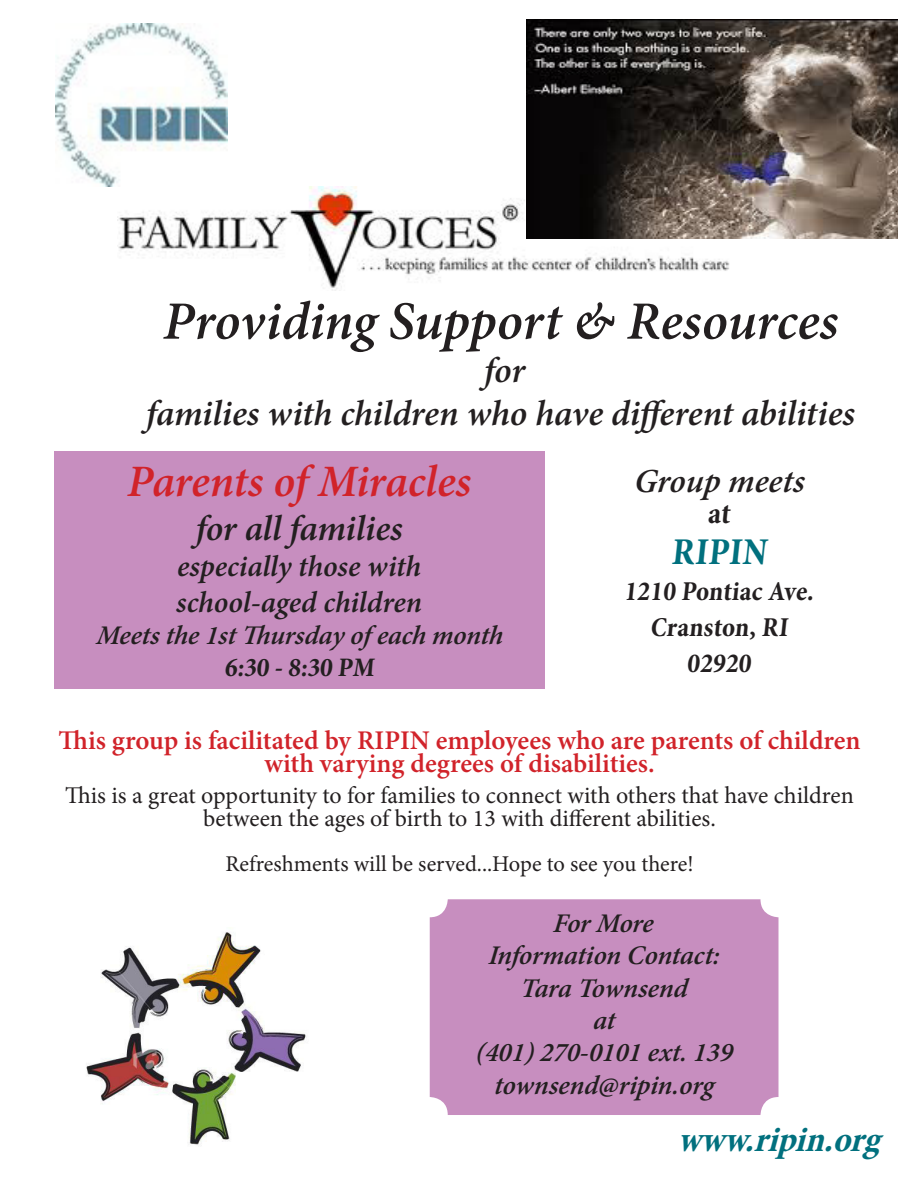
<style>
.page{position:relative;width:918px;height:1188px;background:#fff}
.page>*{position:absolute;margin:0;border:0;box-sizing:border-box;transform-origin:0 0}
.t1{font:italic 600 54px "Minion Pro";letter-spacing:-.005em;color:#231f20}
.t2{font:italic 600 45px "Minion Pro";letter-spacing:-.01em;color:#d1232a}
.t3{font:700 condensed 38.25px "Minion Pro";color:#01707e}
.t4{font:italic 600 36px "Minion Pro";letter-spacing:-.005em;color:#231f20}
.t5{font:italic 700 condensed 36px "Minion Pro";color:#01707e}
.t6{font:italic 600 33.6px "Minion Pro";color:#231f20}
.t7{font:700 condensed 30.6px "Minion Pro";color:#231f20}
.t8{font:italic 600 30px "Minion Pro";letter-spacing:-.005em;color:#231f20}
.t9{font:700 condensed 27.6px "Minion Pro";color:#231f20}
.t10{font:italic 600 27px "Minion Pro";letter-spacing:-.01em;color:#231f20}
.t11{font:600 27px/22.5px "Minion Pro";color:#d1232a;text-align:center}
.t12{font:700 condensed 27px "Minion Pro";color:#231f20}
.t13{font:24px/22.5px "Minion Pro";color:#231f20;text-align:center}
.t14{font:22.5px "Minion Pro";color:#231f20}
</style>
<div class="page">
<div style="left:54px;top:451px;width:490px;height:237px;background:#c78ebf"></div>
<img style="left:117px;top:187px;width:618px;height:103px">
<img style="left:56px;top:24px;width:171px;height:163px">
<img style="left:86px;top:932px;width:221px;height:213px">
<img style="left:527px;top:19px;width:371px;height:219px">
<div style="left:430px;top:899px;width:348px;height:216px;background:#c78ebf;border-radius:18px"></div>
<p class="t1" style="left:163px;top:284px;width:677px">Providing Support &amp; Resources</p>
<p class="t4" style="left:484px;top:345px;width:42px">for</p>
<p class="t4" style="left:146px;top:388px;width:710px">families with children who have different abilities</p>
<p class="t6" style="left:634px;top:458px;width:177px">Group meets</p>
<p class="t7" style="left:708px;top:493px;width:29px">at</p>
<p class="t3" style="left:671px;top:525px;width:102px">RIPIN</p>
<p class="t9" style="left:624px;top:572px;width:195px">1210 Pontiac Ave.</p>
<p class="t9" style="left:650px;top:608px;width:143px">Cranston, RI</p>
<p class="t9" style="left:687px;top:644px;width:69px">02920</p>
<p class="t2" style="left:127px;top:450px;width:345px">Parents of Miracles</p>
<p class="t4" style="left:196px;top:503px;width:209px">for all families</p>
<p class="t8" style="left:177px;top:545px;width:246px">especially those with</p>
<p class="t8" style="left:176px;top:581px;width:248px">school-aged children</p>
<p class="t10" style="left:96px;top:616px;width:412px">Meets the 1st Thursday of each month</p>
<p class="t12" style="left:224px;top:649px;width:155px">6:30 - 8:30 PM</p>
<p class="t11" style="left:59px;top:729px;width:804px">This group is facilitated by RIPIN employees who are parents of children with varying degrees of disabilities.</p>
<p class="t13" style="left:65px;top:784px;width:790px">This is a great opportunity to for families to connect with others that have children between the ages of birth to 13 with different abilities.</p>
<p class="t14" style="left:225px;top:848px;width:470px">Refreshments will be served...Hope to see you there!</p>
<p class="t10" style="left:553px;top:904px;width:106px">For More</p>
<p class="t10" style="left:488px;top:937px;width:237px">Information Contact:</p>
<p class="t10" style="left:520px;top:969px;width:172px">Tara Townsend</p>
<p class="t10" style="left:593px;top:1001px;width:23px">at</p>
<p class="t10" style="left:475px;top:1034px;width:263px">(401) 270-0101 ext. 139</p>
<p class="t10" style="left:494px;top:1066px;width:222px">townsend@ripin.org</p>
<p class="t5" style="left:677px;top:1115px;width:217px">www.ripin.org</p>
</div>
